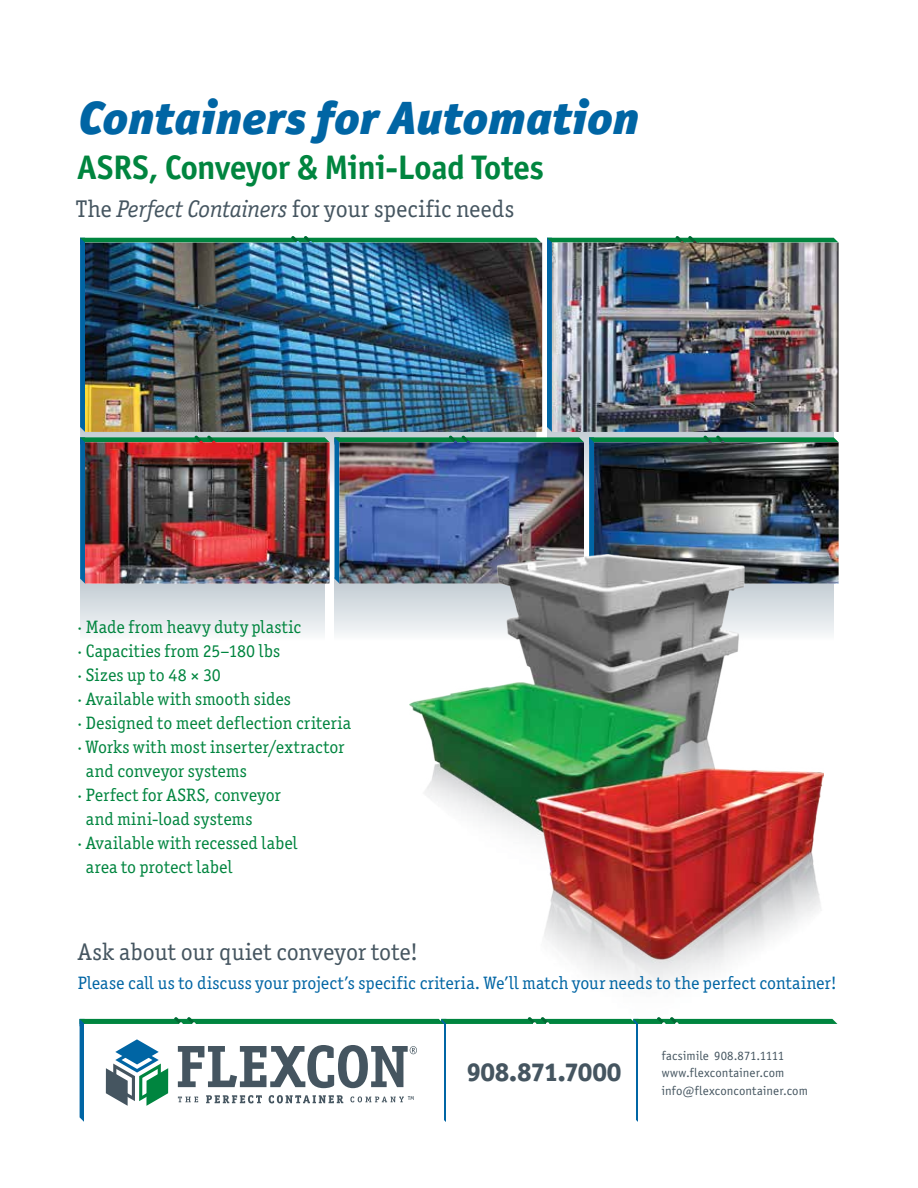
<style>
.page{position:relative;width:918px;height:1188px;background:#fff}
.page>*{position:absolute;margin:0;border:0;box-sizing:border-box;transform-origin:0 0}
.t1{font:italic 900 46.8px "Officina San ITC";color:#0065a4}
.t2{font:700 34.05px "Officina San ITC";letter-spacing:-.01em;color:#00853f}
.t3{font:800 25.95px "Officina San ITC";letter-spacing:.01em;color:#455560}
.t4{font:24.15px "Officina Ser ITC";letter-spacing:.01em;color:#455560}
.t5{font:18px "Officina Ser ITC";letter-spacing:.01em;color:#00853f}
.t6{font:18px "Officina Ser ITC";letter-spacing:.01em;color:#0065a4}
.t7{font:12.75px/17.5px "Officina San ITC";letter-spacing:.015em;color:#455560}
.s1{font-style:italic}
</style>
<div class="page">
<svg style="left:823px;top:584px;width:11px;height:50px"></svg>
<svg style="left:334px;top:584px;width:76px;height:50px;background:#dbe1e5"></svg>
<svg style="left:80px;top:584px;width:245px;height:50px;background:#dbe1e5"></svg>
<svg style="left:80px;top:236px;width:758px;height:348px;background:#65a8a2"></svg>
<img style="left:85px;top:241px;width:457px;height:191px">
<img style="left:552px;top:241px;width:287px;height:191px">
<img style="left:594px;top:441px;width:245px;height:143px">
<img style="left:339px;top:441px;width:245px;height:143px">
<img style="left:85px;top:441px;width:245px;height:143px">
<img style="left:410px;top:554px;width:413px;height:429px">
<svg style="left:80px;top:1017px;width:757px;height:105px"></svg>
<h1 class="t1" style="left:78px;top:87px;width:562px">Containers for Automation</h1>
<h2 class="t2" style="left:78px;top:146px;width:468px">ASRS, Conveyor &amp; Mini-Load Totes</h2>
<h3 class="t4" style="left:76px;top:194px;width:440px">The <span class="s1">Perfect Containers</span> for your specific needs</h3>
<p class="t5" style="left:78px;top:617px;width:225px">· Made from heavy duty plastic</p>
<p class="t5" style="left:78px;top:641px;width:204px">· Capacities from 25–180 lbs</p>
<p class="t5" style="left:78px;top:665px;width:145px">· Sizes up to 48 × 30</p>
<p class="t5" style="left:78px;top:689px;width:215px">· Available with smooth sides</p>
<p class="t5" style="left:78px;top:713px;width:275px">· Designed to meet deflection criteria</p>
<p class="t5" style="left:78px;top:737px;width:268px">· Works with most inserter/extractor</p>
<p class="t5" style="left:86px;top:761px;width:162px">and conveyor systems</p>
<p class="t5" style="left:78px;top:785px;width:205px">· Perfect for ASRS, conveyor</p>
<p class="t5" style="left:86px;top:809px;width:168px">and mini-load systems</p>
<p class="t5" style="left:78px;top:833px;width:221px">· Available with recessed label</p>
<p class="t5" style="left:86px;top:857px;width:148px">area to protect label</p>
<h3 class="t4" style="left:78px;top:938px;width:342px">Ask about our quiet conveyor tote!</h3>
<p class="t6" style="left:78px;top:973px;width:760px">Please call us to discuss your project’s specific criteria. We’ll match your needs to the perfect container!</p>
<h3 class="t3" style="left:467px;top:1055px;width:156px">908.871.7000</h3>
<p class="t7" style="left:662px;top:1046px;width:148px">facsimile 908.871.1111 www.flexcontainer.com info@flexconcontainer.com</p>
</div>
